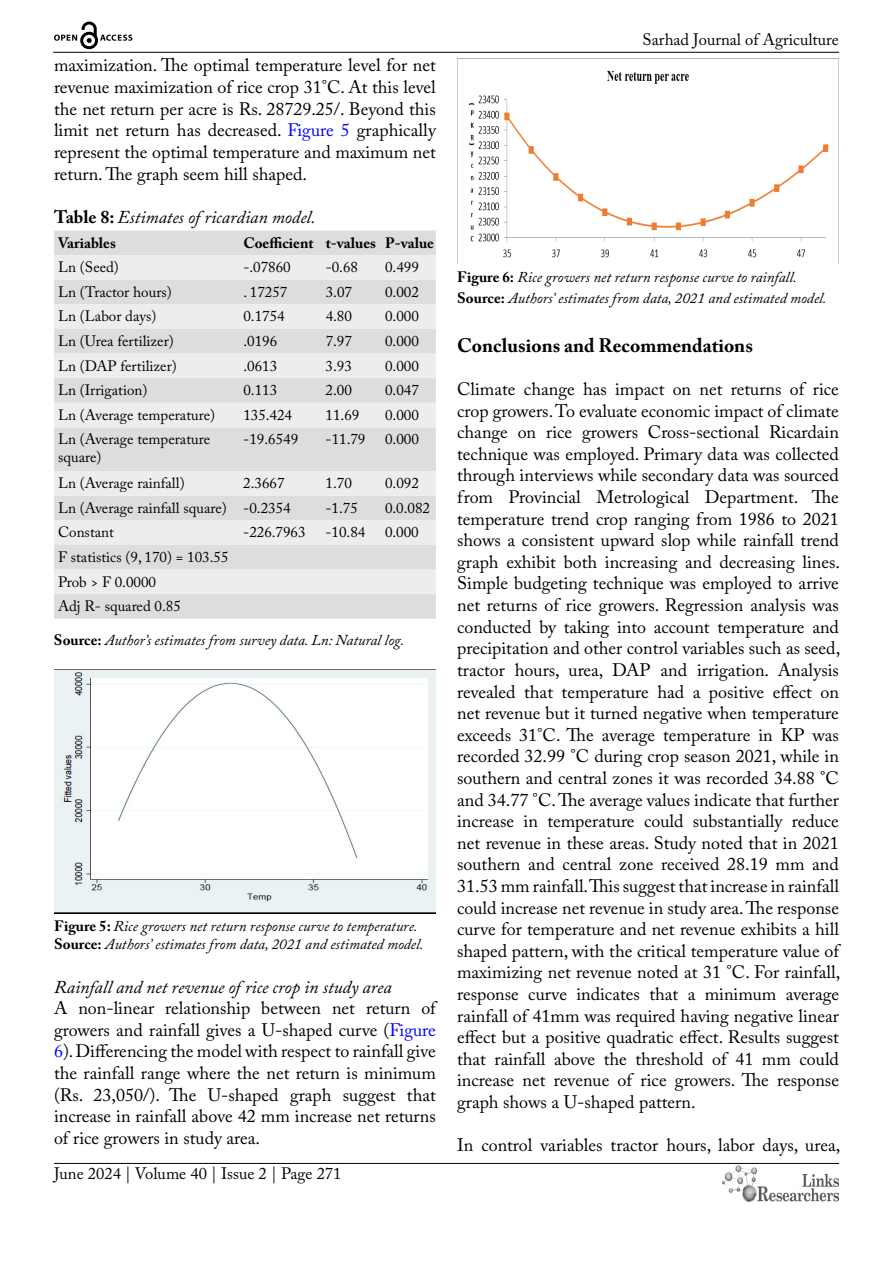
<style>
.page{position:relative;width:893px;height:1263px;background:#fff}
.page>*{position:absolute;margin:0;border:0;box-sizing:border-box;transform-origin:0 0}
.t1{font:700 19.5px "Adobe Caslon Pro";color:#000}
.t2{font:18px/21.6px "Adobe Caslon Pro";color:#000;text-align:justify}
.t3{font:italic 18px "Adobe Caslon Pro";color:#000}
.t4{font:16.5px "Adobe Caslon Pro";color:#000}
.t5{font:15px/24.6px "Adobe Caslon Pro";color:#000}
.t6{font:italic 15px/18px "Adobe Caslon Pro";color:#000}
.t7{font:700 15px "Adobe Caslon Pro";color:#000}
.s1{color:#00f}
.s2{font-weight:700;font-style:normal}
</style>
<div class="page">
<hr style="left:53px;top:52px;width:786px;height:1px;background:#000">
<hr style="left:54px;top:1163px;width:785px;height:1px;background:#000">
<img style="left:722px;top:1166px;width:117px;height:36px">
<svg style="left:54px;top:22px;width:78px;height:27px"></svg>
<div style="left:54px;top:231px;width:382px;height:388px;background:#dcddde"></div>
<svg style="left:54px;top:255px;width:382px;height:339px;background:#e4e5e6"></svg>
<img style="left:54px;top:670px;width:382px;height:243px">
<img style="left:457px;top:58px;width:382px;height:206px">
<p class="t2" style="left:54px;top:54px;width:383px">maximization. The optimal temperature level for net revenue maximization of rice crop 31°C. At this level the net return per acre is Rs. 28729.25/. Beyond this limit net return has decreased. <span class="s1">Figure 5</span> graphically represent the optimal temperature and maximum net return. The graph seem hill shaped.</p>
<p class="t3" style="left:54px;top:206px;width:263px"><span class="s2">Table 8:</span> Estimates of ricardian model.</p>
<p class="t7" style="left:58px;top:234px;width:59px">Variables</p>
<p class="t7" style="left:243px;top:234px;width:192px">Coefficient t-values P-value</p>
<p class="t5" style="left:58px;top:255px;width:62px">Ln (Seed)</p>
<p class="t5" style="left:243px;top:255px;width:49px">-.07860</p>
<p class="t5" style="left:326px;top:255px;width:34px">-0.68</p>
<p class="t5" style="left:385px;top:255px;width:35px">0.499</p>
<p class="t5" style="left:58px;top:279px;width:115px">Ln (Tractor hours)</p>
<p class="t5" style="left:243px;top:279px;width:46px">. 17257</p>
<p class="t5" style="left:326px;top:279px;width:28px">3.07</p>
<p class="t5" style="left:385px;top:279px;width:35px">0.002</p>
<p class="t5" style="left:58px;top:304px;width:100px">Ln (Labor days)</p>
<p class="t5" style="left:243px;top:304px;width:43px">0.1754</p>
<p class="t5" style="left:326px;top:304px;width:28px">4.80</p>
<p class="t5" style="left:385px;top:304px;width:35px">0.000</p>
<p class="t5" style="left:58px;top:328px;width:117px">Ln (Urea fertilizer)</p>
<p class="t5" style="left:243px;top:328px;width:35px">.0196</p>
<p class="t5" style="left:326px;top:328px;width:28px">7.97</p>
<p class="t5" style="left:385px;top:328px;width:35px">0.000</p>
<p class="t5" style="left:58px;top:353px;width:120px">Ln (DAP fertilizer)</p>
<p class="t5" style="left:243px;top:353px;width:35px">.0613</p>
<p class="t5" style="left:326px;top:353px;width:28px">3.93</p>
<p class="t5" style="left:385px;top:353px;width:35px">0.000</p>
<p class="t5" style="left:58px;top:378px;width:91px">Ln (Irrigation)</p>
<p class="t5" style="left:243px;top:378px;width:35px">0.113</p>
<p class="t5" style="left:326px;top:378px;width:28px">2.00</p>
<p class="t5" style="left:385px;top:378px;width:35px">0.047</p>
<p class="t5" style="left:58px;top:402px;width:158px">Ln (Average temperature)</p>
<p class="t5" style="left:243px;top:402px;width:50px">135.424</p>
<p class="t5" style="left:326px;top:402px;width:35px">11.69</p>
<p class="t5" style="left:385px;top:402px;width:35px">0.000</p>
<p class="t5" style="left:58px;top:430px;width:153px;line-height:18px">Ln (Average temperature square)</p>
<p class="t5" style="left:243px;top:427px;width:56px">-19.6549</p>
<p class="t5" style="left:326px;top:427px;width:41px">-11.79</p>
<p class="t5" style="left:385px;top:427px;width:35px">0.000</p>
<p class="t5" style="left:58px;top:471px;width:128px">Ln (Average rainfall)</p>
<p class="t5" style="left:243px;top:471px;width:43px">2.3667</p>
<p class="t5" style="left:326px;top:471px;width:28px">1.70</p>
<p class="t5" style="left:385px;top:471px;width:35px">0.092</p>
<p class="t5" style="left:58px;top:495px;width:234px">Ln (Average rainfall square) -0.2354</p>
<p class="t5" style="left:326px;top:495px;width:34px">-1.75</p>
<p class="t5" style="left:385px;top:495px;width:47px">0.0.082</p>
<p class="t5" style="left:58px;top:520px;width:57px">Constant</p>
<p class="t5" style="left:243px;top:520px;width:64px">-226.7963</p>
<p class="t5" style="left:326px;top:520px;width:41px">-10.84</p>
<p class="t5" style="left:385px;top:520px;width:35px">0.000</p>
<p class="t5" style="left:58px;top:544px;width:172px">F statistics (9, 170) = 103.55<br>Prob &gt; F 0.0000<br>Adj R- squared 0.85</p>
<p class="t6" style="left:54px;top:630px;width:352px"><span class="s2">Source:</span> Author’s estimates from survey data. Ln: Natural log.</p>
<p class="t6" style="left:54px;top:917px;width:371px"><span class="s2">Figure 5:</span> Rice growers net return response curve to temperature.<br><span class="s2">Source:</span> Authors’ estimates from data, 2021 and estimated model.</p>
<p class="t3" style="left:54px;top:976px;width:339px">Rainfall and net revenue of rice crop in study area</p>
<p class="t2" style="left:54px;top:997px;width:383px">A non-linear relationship between net return of growers and rainfall gives a U-shaped curve (<span class="s1">Figure 6</span>). Differencing the model with respect to rainfall give the rainfall range where the net return is minimum (Rs. 23,050/). The U-shaped graph suggest that increase in rainfall above 42 mm increase net returns of rice growers in study area.</p>
<p class="t4" style="left:54px;top:1164px;width:289px">June 2024 | Volume 40 | Issue 2 | Page 271</p>
<p class="t4" style="left:643px;top:30px;width:198px">Sarhad Journal of Agriculture</p>
<p class="t6" style="left:457px;top:266px;width:371px;line-height:21.6px"><span class="s2">Figure 6:</span> Rice growers net return response curve to rainfall.<br><span class="s2">Source:</span> Authors’ estimates from data, 2021 and estimated model.</p>
<p class="t1" style="left:457px;top:334px;width:297px">Conclusions and Recommendations</p>
<p class="t2" style="left:457px;top:378px;width:385px">Climate change has impact on net returns of rice crop growers. To evaluate economic impact of climate change on rice growers Cross-sectional Ricardain technique was employed. Primary data was collected through interviews while secondary data was sourced from Provincial Metrological Department. The temperature trend crop ranging from 1986 to 2021 shows a consistent upward slop while rainfall trend graph exhibit both increasing and decreasing lines.<br>Simple budgeting technique was employed to arrive net returns of rice growers. Regression analysis was conducted by taking into account temperature and precipitation and other control variables such as seed, tractor hours, urea, DAP and irrigation. Analysis revealed that temperature had a positive effect on net revenue but it turned negative when temperature exceeds 31°C. The average temperature in KP was recorded 32.99 °C during crop season 2021, while in southern and central zones it was recorded 34.88 °C and 34.77 °C. The average values indicate that further increase in temperature could substantially reduce net revenue in these areas. Study noted that in 2021 southern and central zone received 28.19 mm and 31.53 mm rainfall. This suggest that increase in rainfall could increase net revenue in study area. The response curve for temperature and net revenue exhibits a hill shaped pattern, with the critical temperature value of maximizing net revenue noted at 31 °C. For rainfall, response curve indicates that a minimum average rainfall of 41mm was required having negative linear effect but a positive quadratic effect. Results suggest that rainfall above the threshold of 41 mm could increase net revenue of rice growers. The response graph shows a U-shaped pattern.</p>
<p class="t2" style="left:457px;top:1134px;width:385px">In control variables tractor hours, labor days, urea,</p>
</div>
